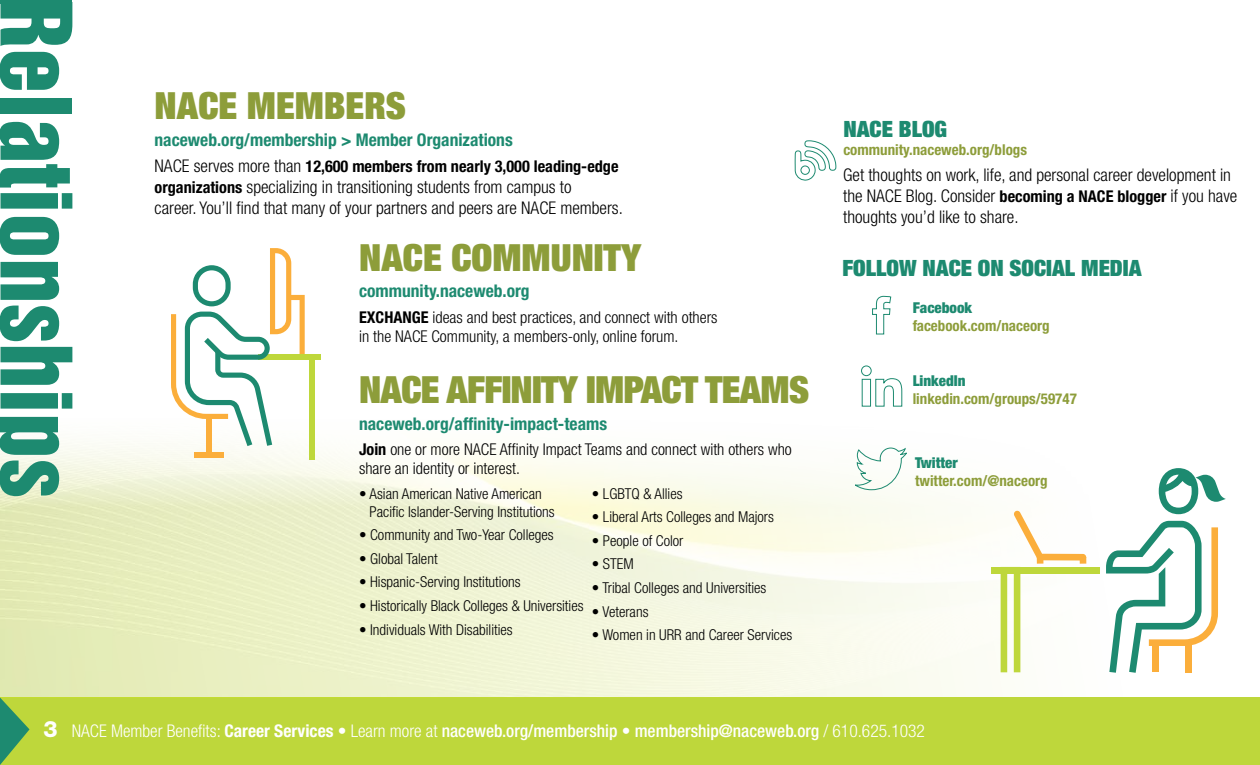
<style>
.page{position:relative;width:1260px;height:765px;background:#fff}
.page>*{position:absolute;margin:0;border:0;box-sizing:border-box;transform-origin:0 0}
.t1{font:90px "Helvetica Inserat LT Std";color:#1d8a70}
.t2{font:900 condensed 37.5px "Helvetica Neue LT Std";color:#8d9d3a}
.t3{font:900 condensed 37.5px "Helvetica Neue LT Std";letter-spacing:-.02em;color:#8d9d3a}
.t4{font:900 condensed 22.5px "Helvetica Neue LT Std";color:#1d8a70}
.t5{font:300 condensed 17.5px/21px "Helvetica Neue LT Std";color:#000}
.t6{font:300 condensed 17.5px "Helvetica Neue LT Std";color:#fff}
.t7{font:700 condensed 17.5px "Helvetica Neue LT Std";color:#1d8a70}
.t8{font:300 condensed 16.25px/19.5px "Helvetica Neue LT Std";color:#000}
.t9{font:700 condensed 16.25px "Helvetica Neue LT Std";color:#000}
.t10{font:300 condensed 15px/18px "Helvetica Neue LT Std";color:#000}
.t11{font:700 condensed 15px "Helvetica Neue LT Std";color:#8d9d3a}
.t12{font:900 condensed 15px "Helvetica Neue LT Std";color:#1d8a70}
.s1{font-weight:300;font-size:17.5px}
.s2{font-weight:700;font-size:16.25px}
.s3{font-weight:700}
.s4{font-weight:800;font-stretch:normal;font-size:22.5px}
.s5{font-weight:500}
</style>
<div class="page">
<div style="left:0;top:698px;width:1260px;height:67px;background:#bed73b"></div>
<svg style="left:1px;top:698px;width:29px;height:66px"></svg>
<hr style="left:0;top:698px;width:1px;height:67px;background:#1d8a70">
<img style="left:0;top:400px;width:1137px;height:298px">
<hr style="left:0;top:0;width:72px;height:3px;background:#1d8a70">
<div style="left:206px;top:416px;width:5px;height:39px;background:#fbae3b"></div>
<div style="left:194px;top:453px;width:29px;height:5px;background:#fbae3b"></div>
<div style="left:309px;top:357px;width:5px;height:103px;background:#bed73b"></div>
<div style="left:258px;top:355px;width:62px;height:5px;background:#bed73b"></div>
<svg style="left:171px;top:248px;width:134px;height:198px"></svg>
<svg style="left:852px;top:447px;width:56px;height:44px"></svg>
<div style="left:862px;top:379px;width:9px;height:28px;border:1px solid #1d8a70"></div>
<div style="left:861px;top:366px;width:11px;height:10px;border:1px solid #1d8a70;border-radius:50%"></div>
<svg style="left:875px;top:378px;width:28px;height:29px"></svg>
<svg style="left:872px;top:296px;width:20px;height:39px"></svg>
<svg style="left:794px;top:140px;width:43px;height:41px"></svg>
<svg style="left:1106px;top:521px;width:112px;height:152px"></svg>
<div style="left:991px;top:567px;width:108px;height:7px;background:#bed73b"></div>
<svg style="left:1001px;top:574px;width:19px;height:98px"></svg>
<svg style="left:1013px;top:510px;width:73px;height:51px"></svg>
<div style="left:1037px;top:557px;width:6px;height:7px;background:#fbae3b"></div>
<div style="left:1080px;top:557px;width:6px;height:7px;background:#fbae3b"></div>
<svg style="left:1159px;top:468px;width:67px;height:46px"></svg>
<h1 class="t1" style="left:90px;top:-2px;width:502px;rotate:90deg">Relationships</h1>
<h2 class="t2" style="left:155px;top:82px;width:253px">NACE MEMBERS</h2>
<p class="t7" style="left:155px;top:129px;width:360px">naceweb.org/membership &gt; Member Organizations</p>
<p class="t9" style="left:155px;top:157px;width:466px"><span class="s1">NACE serves more than</span> 12,600 members from nearly 3,000 leading-edge</p>
<p class="t5" style="left:155px;top:176px;width:470px"><span class="s2">organizations</span> specializing in transitioning students from campus to<br>career. You’ll find that many of your partners and peers are NACE members.</p>
<h2 class="t2" style="left:359px;top:233px;width:284px">NACE COMMUNITY</h2>
<p class="t7" style="left:359px;top:281px;width:172px">community.naceweb.org</p>
<p class="t8" style="left:359px;top:307px;width:360px"><span class="s3">EXCHANGE</span> ideas and best practices, and connect with others in the NACE Community, a members-only, online forum.</p>
<h2 class="t3" style="left:359px;top:366px;width:452px">NACE AFFINITY IMPACT TEAMS</h2>
<p class="t7" style="left:359px;top:413px;width:250px">naceweb.org/affinity-impact-teams</p>
<p class="t8" style="left:359px;top:439px;width:434px"><span class="s3">Join</span> one or more NACE Affinity Impact Teams and connect with others who share an identity or interest.</p>
<p class="t10" style="left:370px;top:484px;width:187px;text-indent:-11px">• Asian American Native American<br>Pacific Islander-Serving Institutions</p>
<p class="t10" style="left:359px;top:526px;width:196px">• Community and Two-Year Colleges</p>
<p class="t10" style="left:359px;top:549px;width:80px">• Global Talent</p>
<p class="t10" style="left:359px;top:573px;width:163px">• Hispanic-Serving Institutions</p>
<p class="t10" style="left:359px;top:597px;width:226px">• Historically Black Colleges &amp; Universities</p>
<p class="t10" style="left:359px;top:620px;width:155px">• Individuals With Disabilities</p>
<p class="t10" style="left:592px;top:484px;width:92px">• LGBTQ &amp; Allies</p>
<p class="t10" style="left:592px;top:508px;width:184px">• Liberal Arts Colleges and Majors</p>
<p class="t10" style="left:592px;top:531px;width:93px">• People of Color</p>
<p class="t10" style="left:592px;top:555px;width:43px">• STEM</p>
<p class="t10" style="left:592px;top:579px;width:176px">• Tribal Colleges and Universities</p>
<p class="t10" style="left:592px;top:602px;width:58px">• Veterans</p>
<p class="t10" style="left:592px;top:626px;width:202px">• Women in URR and Career Services</p>
<h3 class="t4" style="left:843px;top:114px;width:105px">NACE BLOG</h3>
<p class="t11" style="left:843px;top:140px;width:185px">community.naceweb.org/blogs</p>
<p class="t5" style="left:843px;top:164px;width:396px">Get thoughts on work, life, and personal career development in the NACE Blog. Consider <span class="s2">becoming a NACE blogger</span> if you have thoughts you’d like to share.</p>
<h3 class="t4" style="left:842px;top:254px;width:301px">FOLLOW NACE ON SOCIAL MEDIA</h3>
<p class="t12" style="left:913px;top:298px;width:61px">Facebook</p>
<p class="t11" style="left:913px;top:316px;width:139px">facebook.com/naceorg</p>
<p class="t12" style="left:913px;top:371px;width:54px">LinkedIn</p>
<p class="t11" style="left:913px;top:390px;width:166px">linkedin.com/groups/59747</p>
<p class="t12" style="left:915px;top:453px;width:44px">Twitter</p>
<p class="t11" style="left:915px;top:471px;width:134px">twitter.com/@naceorg</p>
<p class="t6" style="left:44px;top:721px;width:883px"><span class="s4">3</span> NACE Member Benefits: <span class="s3">Career Services</span> • Learn more at <span class="s5">naceweb.org/membership</span> • <span class="s5">membership@naceweb.org</span> / 610.625.1032</p>
</div>
